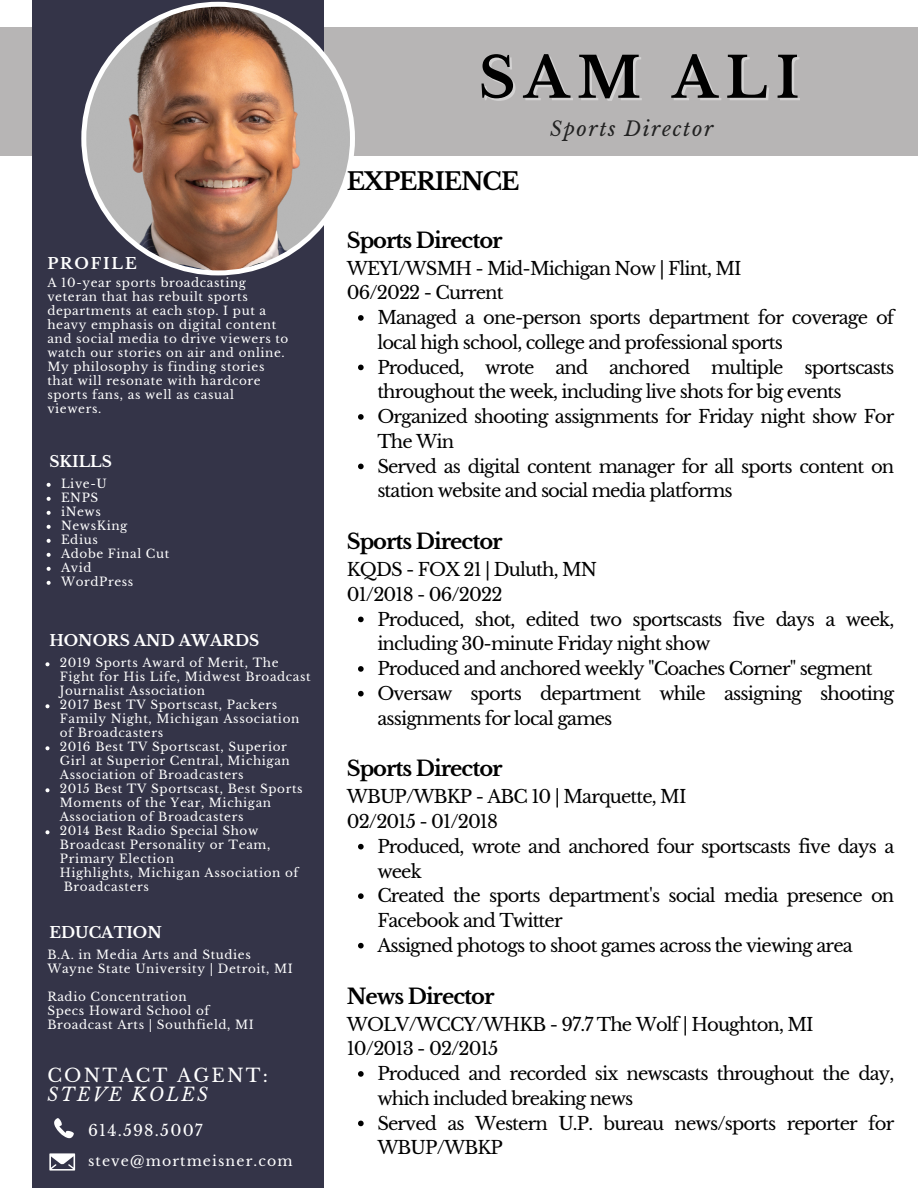
<style>
.page{position:relative;width:918px;height:1188px;background:#fff}
.page>*{position:absolute;margin:0;border:0;box-sizing:border-box;transform-origin:0 0}
.t1{font:700 55.95px "Libre Baskerville";letter-spacing:.145em;color:#000}
.t2{font:700 24px "Libre Baskerville";letter-spacing:-.05em;color:#000}
.t3{font:700 21px "Libre Baskerville";letter-spacing:-.05em;color:#000}
.t4{font:italic 19.95px "Libre Baskerville";letter-spacing:.08em;color:#222}
.t5{font:18.3px/19.2px "Libre Baskerville";letter-spacing:.12em;color:#fff}
.t6{font:18px/24.8px "Libre Baskerville";letter-spacing:-.05em;color:#000}
.t7{font:15.45px "Libre Baskerville";letter-spacing:.08em;color:#fff}
.t8{font:700 15.3px "Libre Baskerville";color:#fff}
.t9{font:700 15.3px "Libre Baskerville";letter-spacing:.12em;color:#fff}
.t10{font:14.1px "Libre Baskerville";letter-spacing:.08em;color:#fff}
.t11{font:12px/14px "Libre Baskerville";letter-spacing:.05em;color:#fff}
.s1{font-style:italic}
</style>
<div class="page">
<div style="left:0;top:28px;width:918px;height:128px;background:#b7b5b5"></div>
<div style="left:32px;top:0;width:291px;height:1188px;background:#343448"></div>
<svg style="left:81px;top:2px;width:274px;height:273px"></svg>
<svg style="left:54px;top:1118px;width:20px;height:20px"></svg>
<svg style="left:50px;top:1153px;width:25px;height:17px"></svg>
<svg style="left:358px;top:315px;width:6px;height:6px"></svg>
<svg style="left:358px;top:365px;width:6px;height:5px"></svg>
<svg style="left:358px;top:414px;width:6px;height:6px"></svg>
<svg style="left:358px;top:464px;width:6px;height:5px"></svg>
<svg style="left:358px;top:617px;width:6px;height:5px"></svg>
<svg style="left:358px;top:666px;width:6px;height:6px"></svg>
<svg style="left:358px;top:691px;width:6px;height:5px"></svg>
<svg style="left:358px;top:844px;width:6px;height:5px"></svg>
<svg style="left:358px;top:893px;width:6px;height:6px"></svg>
<svg style="left:358px;top:943px;width:6px;height:5px"></svg>
<svg style="left:358px;top:1071px;width:6px;height:6px"></svg>
<svg style="left:358px;top:1121px;width:6px;height:5px"></svg>
<svg style="left:47px;top:483px;width:4px;height:4px"></svg>
<svg style="left:47px;top:497px;width:4px;height:4px"></svg>
<svg style="left:47px;top:511px;width:4px;height:4px"></svg>
<svg style="left:47px;top:525px;width:4px;height:4px"></svg>
<svg style="left:47px;top:539px;width:4px;height:4px"></svg>
<svg style="left:47px;top:553px;width:4px;height:4px"></svg>
<svg style="left:47px;top:567px;width:4px;height:4px"></svg>
<svg style="left:47px;top:581px;width:4px;height:4px"></svg>
<svg style="left:45px;top:662px;width:4px;height:4px"></svg>
<svg style="left:45px;top:704px;width:4px;height:4px"></svg>
<svg style="left:45px;top:746px;width:4px;height:4px"></svg>
<svg style="left:45px;top:788px;width:4px;height:4px"></svg>
<svg style="left:45px;top:830px;width:4px;height:4px"></svg>
<p class="t9" style="left:47px;top:254px;width:91px">PROFILE</p>
<p class="t11" style="left:47px;top:276px;width:243px">A 10-year sports broadcasting veteran that has rebuilt sports departments at each stop. I put a heavy emphasis on digital content and social media to drive viewers to watch our stories on air and online.<br>My philosophy is finding stories that will resonate with hardcore sports fans, as well as casual viewers.</p>
<p class="t8" style="left:49px;top:452px;width:64px">SKILLS</p>
<h1 class="t11" style="left:61px;top:477px;width:47px">Live-U</h1>
<h4 class="t11" style="left:61px;top:491px;width:39px">ENPS</h4>
<h2 class="t11" style="left:61px;top:505px;width:41px">iNews</h2>
<h4 class="t11" style="left:61px;top:519px;width:68px">NewsKing</h4>
<p class="t11" style="left:61px;top:533px;width:38px">Edius</p>
<p class="t11" style="left:61px;top:547px;width:110px">Adobe Final Cut</p>
<p class="t11" style="left:61px;top:561px;width:32px">Avid</p>
<p class="t11" style="left:61px;top:575px;width:74px">WordPress</p>
<h4 class="t8" style="left:49px;top:631px;width:211px">HONORS AND AWARDS</h4>
<p class="t11" style="left:60px;top:656px;width:252px">2019 Sports Award of Merit, The<br>Fight for His Life, Midwest Broadcast<br>Journalist Association</p>
<p class="t11" style="left:60px;top:698px;width:241px">2017 Best TV Sportscast, Packers<br>Family Night, Michigan Association of Broadcasters</p>
<p class="t11" style="left:60px;top:740px;width:232px">2016 Best TV Sportscast, Superior<br>Girl at Superior Central, Michigan<br>Association of Broadcasters</p>
<h4 class="t11" style="left:60px;top:782px;width:244px">2015 Best TV Sportscast, Best Sports<br>Moments of the Year, Michigan</h4>
<p class="t11" style="left:60px;top:810px;width:185px">Association of Broadcasters</p>
<p class="t11" style="left:60px;top:824px;width:212px">2014 Best Radio Special Show<br>Broadcast Personality or Team,<br>Primary Election</p>
<p class="t11" style="left:60px;top:866px;width:240px">Highlights, Michigan Association of</p>
<h4 class="t11" style="left:64px;top:880px;width:87px">Broadcasters</h4>
<p class="t8" style="left:49px;top:923px;width:114px">EDUCATION</p>
<h3 class="t11" style="left:47px;top:948px;width:205px">B.A. in Media Arts and Studies</h3>
<p class="t11" style="left:47px;top:962px;width:247px">Wayne State University | Detroit, MI</p>
<h6 class="t11" style="left:47px;top:990px;width:141px">Radio Concentration</h6>
<p class="t11" style="left:47px;top:1004px;width:164px">Specs Howard School of</p>
<h6 class="t11" style="left:47px;top:1018px;width:208px">Broadcast Arts | Southfield, MI</h6>
<p class="t5" style="left:47px;top:1066px;width:222px">CONTACT AGENT:<br><span class="s1">STEVE KOLES</span></p>
<h5 class="t7" style="left:88px;top:1121px;width:116px">614.598.5007</h5>
<p class="t10" style="left:88px;top:1152px;width:206px">steve@mortmeisner.com</p>
<p class="t1" style="left:478px;top:44px;width:323px">SAM ALI</p>
<p class="t4" style="left:550px;top:117px;width:165px">Sports Director</p>
<p class="t2" style="left:347px;top:167px;width:174px">EXPERIENCE</p>
<p class="t3" style="left:347px;top:227px;width:157px">Sports Director</p>
<p class="t6" style="left:347px;top:256px;width:397px">WEYI/WSMH - Mid-Michigan Now | Flint, MI<br>06/2022 - Current</p>
<p class="t6" style="left:377px;top:305px;width:519px">Managed a one-person sports department for coverage of local high school, college and professional sports</p>
<p class="t6" style="left:377px;top:355px;width:518px">Produced, wrote and anchored multiple sportscasts throughout the week, including live shots for big events</p>
<p class="t6" style="left:377px;top:404px;width:519px">Organized shooting assignments for Friday night show For<br>The Win</p>
<p class="t6" style="left:377px;top:454px;width:519px">Served as digital content manager for all sports content on station website and social media platforms</p>
<p class="t3" style="left:347px;top:529px;width:157px">Sports Director</p>
<p class="t6" style="left:347px;top:557px;width:252px">KQDS - FOX 21 | Duluth, MN<br>01/2018 - 06/2022</p>
<h5 class="t6" style="left:377px;top:607px;width:518px">Produced, shot, edited two sportscasts five days a week, including 30-minute Friday night show</h5>
<p class="t6" style="left:377px;top:656px;width:497px">Produced and anchored weekly "Coaches Corner" segment</p>
<p class="t6" style="left:377px;top:681px;width:519px">Oversaw sports department while assigning shooting assignments for local games</p>
<p class="t3" style="left:347px;top:756px;width:157px">Sports Director</p>
<p class="t6" style="left:347px;top:785px;width:341px">WBUP/WBKP - ABC 10 | Marquette, MI<br>02/2015 - 01/2018</p>
<p class="t6" style="left:377px;top:834px;width:519px">Produced, wrote and anchored four sportscasts five days a week</p>
<p class="t6" style="left:377px;top:884px;width:519px">Created the sports department's social media presence on<br>Facebook and Twitter</p>
<p class="t6" style="left:377px;top:933px;width:477px">Assigned photogs to shoot games across the viewing area</p>
<p class="t3" style="left:347px;top:983px;width:149px">News Director</p>
<p class="t6" style="left:347px;top:1012px;width:468px">WOLV/WCCY/WHKB - 97.7 The Wolf | Houghton, MI<br>10/2013 - 02/2015</p>
<p class="t6" style="left:377px;top:1061px;width:519px">Produced and recorded six newscasts throughout the day, which included breaking news</p>
<h5 class="t6" style="left:377px;top:1111px;width:518px">Served as Western U.P. bureau news/sports reporter for<br>WBUP/WBKP</h5>
</div>
